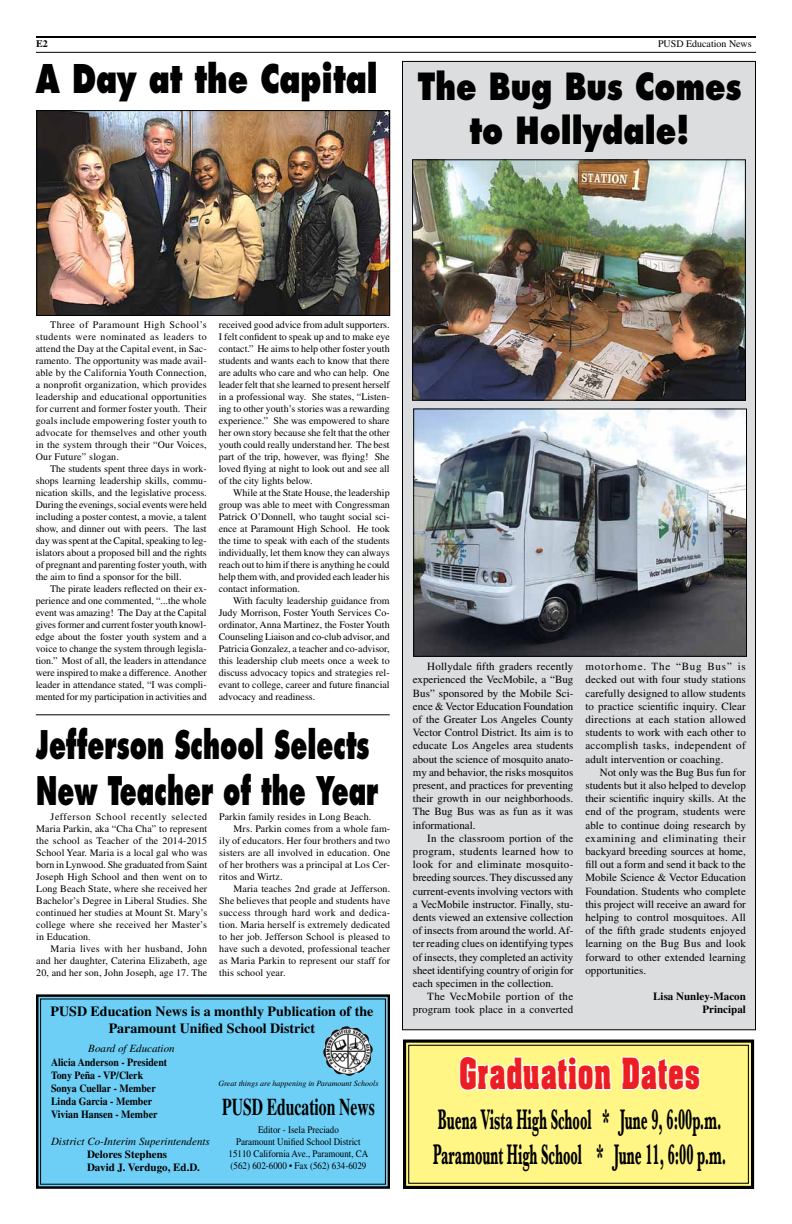
<style>
.page{position:relative;width:792px;height:1224px;background:#fff}
.page>*{position:absolute;margin:0;border:0;box-sizing:border-box;transform-origin:0 0}
.t1{font:800 38.5px "Futura Std";color:#000;scale:.76 1}
.t2{font:800 38.4px/46px "Futura Std";color:#000;scale:.64 1}
.t3{font:700 36.6px "Aachen Std";letter-spacing:.05em;color:#ed1d24;scale:.67 1}
.t4{font:800 36.4px/43.7px "Futura Std";color:#000;text-align:center;scale:.81 1}
.t5{font:700 29.4px/34.7px "Baskerville MT Std";color:#000;scale:.45 1}
.t6{font:700 24px "Times LT Std";color:#000;scale:.65 1}
.t7{font:700 14px/16.8px "Times LT Std";color:#000;text-align:center}
.t8{font:11px/13.2px "Times LT Std";letter-spacing:.005em;color:#000;text-align:justify}
.t9{font:700 11px/13.2px "Times LT Std";color:#000;scale:.9 1}
.t10{font:700 11px/13.2px "Times LT Std";color:#000}
.t11{font:italic 11px "Times LT Std";color:#000}
.t12{font:10px/12px "Times LT Std";letter-spacing:.01em;color:#000;text-align:justify}
.t13{font:10px/12px "Times LT Std";letter-spacing:.01em;color:#000;text-align:center;scale:.9 1}
.t14{font:700 10px "Times LT Std";color:#000}
.t15{font:italic 8px "Times LT Std";color:#000}
</style>
<div class="page">
<div style="left:36px;top:994px;width:354px;height:195px;background:#6dcff6"></div>
<div style="left:40px;top:999px;width:346px;height:186px;border:1px solid #000"></div>
<img style="left:323px;top:1026px;width:50px;height:50px">
<hr style="left:36px;top:36px;width:720px;height:2px;background:#000">
<hr style="left:36px;top:52px;width:720px;height:1px;background:#000">
<div style="left:402px;top:61px;width:354px;height:969px;background:#dcddde"></div>
<img style="left:414px;top:161px;width:330px;height:238px">
<div style="left:412px;top:159px;width:334px;height:242px;border:1px solid #000"></div>
<img style="left:415px;top:410px;width:330px;height:245px">
<div style="left:413px;top:408px;width:334px;height:249px;border:1px solid #000"></div>
<img style="left:38px;top:112px;width:350px;height:202px">
<div style="left:36px;top:110px;width:354px;height:206px;border:1px solid #000"></div>
<svg style="left:403px;top:1039px;width:352px;height:150px;background:#ebe37b"></svg>
<div style="left:408px;top:1045px;width:341px;height:139px;border:1px solid #000"></div>
<svg style="left:457px;top:1055px;width:156px;height:38px"></svg>
<svg style="left:620px;top:1054px;width:82px;height:39px"></svg>
<hr style="left:36px;top:714px;width:354px;height:1px;background:#000">
<p class="t14" style="left:36px;top:38px;width:13px">E2</p>
<p class="t12" style="left:658px;top:38px;width:95px">PUSD Education News</p>
<h1 class="t1" style="left:36px;top:54px;width:451px">A Day at the Capital</h1>
<h3 class="t4" style="left:418px;top:64px;width:401px">The Bug Bus Comes to Hollydale!</h3>
<p class="t12" style="left:36px;top:318px;width:173px;text-indent:14px">Three of Paramount High School’s students were nominated as leaders to attend the Day at the Capital event, in Sac&shy;ramento. The opportunity was made avail&shy;able by the California Youth Connection, a nonprofit organization, which provides leadership and educational opportunities for current and former foster youth. Their goals include empowering foster youth to advocate for themselves and other youth in the system through their “Our Voices, Our Future” slogan.</p>
<p class="t12" style="left:36px;top:462px;width:173px;text-indent:14px">The students spent three days in work&shy;shops learning leadership skills, commu&shy;nication skills, and the legislative process.<br>During the evenings, social events were held including a poster contest, a movie, a talent show, and dinner out with peers. The last day was spent at the Capital, speaking to leg&shy;islators about a proposed bill and the rights of pregnant and parenting foster youth, with the aim to find a sponsor for the bill.</p>
<p class="t12" style="left:36px;top:582px;width:173px;text-indent:14px">The pirate leaders reflected on their ex&shy;perience and one commented, “...the whole event was amazing! The Day at the Capital gives former and current foster youth knowl&shy;edge about the foster youth system and a voice to change the system through legisla&shy;tion.” Most of all, the leaders in attendance were inspired to make a difference. Another leader in attendance stated, “I was compli&shy;mented for my participation in activities and</p>
<p class="t12" style="left:219px;top:318px;width:173px">received good advice from adult supporters.<br>I felt confident to speak up and to make eye contact.” He aims to help other foster youth students and wants each to know that there are adults who care and who can help. One leader felt that she learned to present herself in a professional way. She states, “Listen&shy;ing to other youth’s stories was a rewarding experience.” She was empowered to share her own story because she felt that the other youth could really understand her. The best part of the trip, however, was flying! She loved flying at night to look out and see all of the city lights below.</p>
<p class="t12" style="left:219px;top:486px;width:173px;text-indent:14px">While at the State House, the leadership group was able to meet with Congressman Patrick O’Donnell, who taught social sci&shy;ence at Paramount High School. He took the time to speak with each of the students individually, let them know they can always reach out to him if there is anything he could help them with, and provided each leader his contact information.</p>
<p class="t12" style="left:219px;top:594px;width:173px;text-indent:14px">With faculty leadership guidance from Judy Morrison, Foster Youth Services Co&shy;ordinator, Anna Martinez, the Foster Youth Counseling Liaison and co-club advisor, and Patricia Gonzalez, a teacher and co-advisor, this leadership club meets once a week to discuss advocacy topics and strategies rel&shy;evant to college, career and future financial advocacy and readiness.</p>
<h2 class="t2" style="left:36px;top:721px;width:536px">Jefferson School Selects<br>New Teacher of the Year</h2>
<p class="t12" style="left:36px;top:811px;width:173px;text-indent:14px">Jefferson School recently selected Maria Parkin, aka “Cha Cha” to represent the school as Teacher of the 2014-2015<br>School Year. Maria is a local gal who was born in Lynwood. She graduated from Saint Joseph High School and then went on to Long Beach State, where she received her Bachelor’s Degree in Liberal Studies. She continued her studies at Mount St. Mary’s college where she received her Master’s in Education.</p>
<p class="t12" style="left:36px;top:943px;width:173px;text-indent:14px">Maria lives with her husband, John and her daughter, Caterina Elizabeth, age 20, and her son, John Joseph, age 17. The</p>
<p class="t12" style="left:219px;top:811px;width:154px">Parkin family resides in Long Beach.</p>
<p class="t12" style="left:234px;top:823px;width:158px">Mrs. Parkin comes from a whole fam-</p>
<p class="t12" style="left:219px;top:835px;width:172px">ily of educators. Her four brothers and two</p>
<p class="t12" style="left:219px;top:847px;width:173px">sisters are all involved in education. One</p>
<p class="t12" style="left:219px;top:859px;width:172px">of her brothers was a principal at Los Cer-</p>
<p class="t12" style="left:219px;top:871px;width:65px">ritos and Wirtz.</p>
<p class="t12" style="left:234px;top:883px;width:158px">Maria teaches 2nd grade at Jefferson.</p>
<p class="t12" style="left:219px;top:895px;width:173px">She believes that people and students have</p>
<p class="t12" style="left:219px;top:907px;width:172px">success through hard work and dedica-</p>
<p class="t12" style="left:219px;top:919px;width:172px">tion. Maria herself is extremely dedicated</p>
<p class="t12" style="left:219px;top:931px;width:172px">to her job. Jefferson School is pleased to</p>
<p class="t12" style="left:219px;top:943px;width:173px">have such a devoted, professional teacher</p>
<p class="t12" style="left:219px;top:955px;width:172px">as Maria Parkin to represent our staff for</p>
<p class="t12" style="left:219px;top:967px;width:68px">this school year.</p>
<h3 class="t7" style="left:51px;top:1003px;width:324px">PUSD Education News is a monthly Publication of the<br>Paramount Unified School District</h3>
<p class="t11" style="left:88px;top:1043px;width:88px">Board of Education</p>
<p class="t9" style="left:51px;top:1055px;width:131px">Alicia Anderson - President<br>Tony Peña - VP/Clerk<br>Sonya Cuellar - Member<br>Linda Garcia - Member<br>Vivian Hansen - Member</p>
<p class="t11" style="left:51px;top:1135px;width:160px">District Co-Interim Superintendents</p>
<p class="t10" style="left:87px;top:1147px;width:114px">Delores Stephens<br>David J. Verdugo, Ed.D.</p>
<p class="t15" style="left:218px;top:1079px;width:162px">Great things are happening in Paramount Schools</p>
<h3 class="t6" style="left:222px;top:1092px;width:236px">PUSD Education News</h3>
<p class="t13" style="left:229px;top:1123px;width:157px">Editor - Isela Preciado<br>Paramount Unified School District 15110 California Ave., Paramount, CA (562) 602-6000 • Fax (562) 634-6029</p>
<p class="t8" style="left:413px;top:660px;width:162px;text-indent:14px">Hollydale fifth graders recently experienced the VecMobile, a “Bug Bus” sponsored by the Mobile Sci&shy;ence &amp; Vector Education Foundation of the Greater Los Angeles County Vector Control District. Its aim is to educate Los Angeles area students about the science of mosquito anato&shy;my and behavior, the risks mosquitos present, and practices for preventing their growth in our neighborhoods.<br>The Bug Bus was as fun as it was informational.</p>
<p class="t8" style="left:413px;top:831px;width:162px;text-indent:14px">In the classroom portion of the program, students learned how to look for and eliminate mosquito&shy;breeding sources. They discussed any current-events involving vectors with a VecMobile instructor. Finally, stu&shy;dents viewed an extensive collection of insects from around the world. Af&shy;ter reading clues on identifying types of insects, they completed an activity sheet identifying country of origin for each specimen in the collection.</p>
<p class="t8" style="left:413px;top:990px;width:162px;text-align:right">The VecMobile portion of the program took place in a converted</p>
<p class="t8" style="left:585px;top:660px;width:162px">motorhome. The “Bug Bus” is decked out with four study stations carefully designed to allow students to practice scientific inquiry. Clear directions at each station allowed students to work with each other to accomplish tasks, independent of adult intervention or coaching.</p>
<p class="t8" style="left:585px;top:765px;width:162px;text-indent:14px">Not only was the Bug Bus fun for students but it also helped to develop their scientific inquiry skills. At the end of the program, students were able to continue doing research by examining and eliminating their backyard breeding sources at home, fill out a form and send it back to the Mobile Science &amp; Vector Education Foundation. Students who complete this project will receive an award for helping to control mosquitoes. All of the fifth grade students enjoyed learning on the Bug Bus and look forward to other extended learning opportunities.</p>
<p class="t10" style="left:653px;top:990px;width:94px;text-align:right">Lisa Nunley-Macon<br>Principal</p>
<h3 class="t3" style="left:459px;top:1047px;width:360px">Graduation Dates</h3>
<h3 class="t5" style="left:433px;top:1102px;width:653px">Buena Vista High School * June 9, 6:00p.m.<br>Paramount High School * June 11, 6:00 p.m.</h3>
</div>
